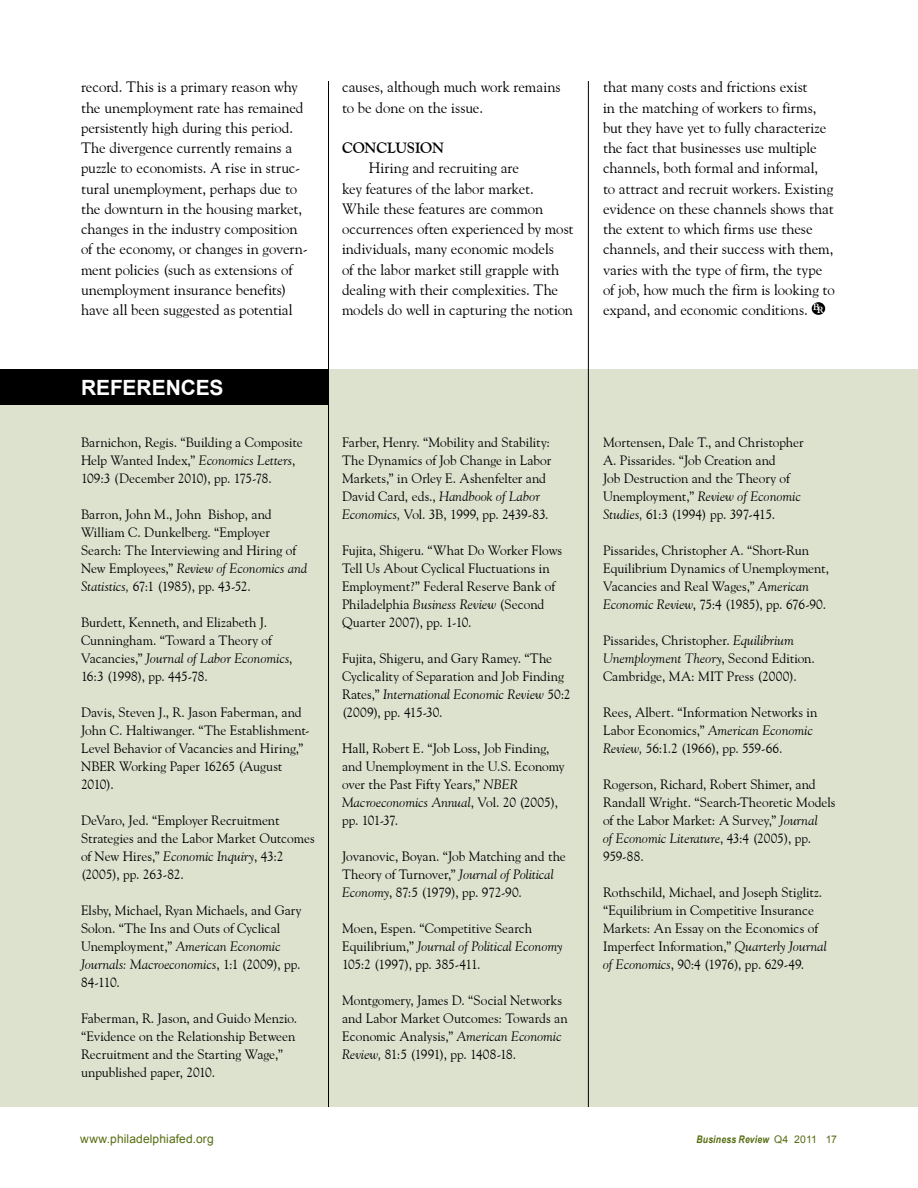
<style>
.page{position:relative;width:918px;height:1188px;background:#fff}
.page>*{position:absolute;margin:0;border:0;box-sizing:border-box;transform-origin:0 0}
.t1{font:700 21px "Arial";color:#fff}
.t2{font:15px/20.2px "Goudy Old Style BT";letter-spacing:-.005em;color:#000}
.t3{font:700 15px "Goudy Old Style BT";letter-spacing:-.01em;color:#000}
.t4{font:13.5px/18px "Goudy Old Style BT";letter-spacing:-.005em;color:#000}
.t5{font:12px "Arial";letter-spacing:.01em;color:#566c11}
.t6{font:italic 700 10.5px "Arial Narrow";letter-spacing:.02em;color:#566c11}
.s1{font-style:italic}
.s2{font-weight:700;font-size:9px;color:#fff}
.s3{font-family:"Arial";font-weight:400;font-style:normal}
</style>
<div class="page">
<div style="left:0;top:369px;width:918px;height:738px;background:#dde2cf"></div>
<hr style="left:588px;top:81px;width:1px;height:1026px;background:#000">
<hr style="left:328px;top:81px;width:1px;height:1026px;background:#000">
<div style="left:812px;top:302px;width:13px;height:13px;background:#000;border-radius:50%"></div>
<div style="left:0;top:369px;width:328px;height:36px;background:#000"></div>
<p class="t2" style="left:81px;top:77px;width:228px">record. This is a primary reason why the unemployment rate has remained persistently high during this period.<br>The divergence currently remains a puzzle to economists. A rise in struc&shy;tural unemployment, perhaps due to the downturn in the housing market, changes in the industry composition of the economy, or changes in govern&shy;ment policies (such as extensions of unemployment insurance benefits) have all been suggested as potential</p>
<p class="t2" style="left:342px;top:77px;width:220px">causes, although much work remains to be done on the issue.</p>
<p class="t3" style="left:342px;top:139px;width:103px">CONCLUSION</p>
<p class="t2" style="left:342px;top:158px;width:233px;text-indent:27px">Hiring and recruiting are<br>key features of the labor market.<br>While these features are common occurrences often experienced by most individuals, many economic models<br>of the labor market still grapple with dealing with their complexities. The models do well in capturing the notion</p>
<h1 class="t1" style="left:81px;top:374px;width:144px">REFERENCES</h1>
<p class="t4" style="left:81px;top:433px;width:223px">Barnichon, Regis. “Building a Composite<br>Help Wanted Index,” <span class="s1">Economics Letters</span>,<br>109:3 (December 2010), pp. 175-78.</p>
<p class="t4" style="left:81px;top:505px;width:228px">Barron, John M., John Bishop, and William C. Dunkelberg. “Employer Search: The Interviewing and Hiring of New Employees,” <span class="s1">Review of Economics and Statistics,</span> 67:1 (1985), pp. 43-52.</p>
<p class="t4" style="left:81px;top:613px;width:213px">Burdett, Kenneth, and Elizabeth J.<br>Cunningham. “Toward a Theory of Vacancies,” <span class="s1">Journal of Labor Economics</span>, 16:3 (1998), pp. 445-78.</p>
<p class="t4" style="left:81px;top:703px;width:230px">Davis, Steven J., R. Jason Faberman, and<br>John C. Haltiwanger. “The Establishment-<br>Level Behavior of Vacancies and Hiring,”<br>NBER Working Paper 16265 (August<br>2010).</p>
<p class="t4" style="left:81px;top:811px;width:235px">DeVaro, Jed. “Employer Recruitment Strategies and the Labor Market Outcomes of New Hires,” <span class="s1">Economic Inquiry</span>, 43:2 (2005), pp. 263-82.</p>
<p class="t4" style="left:81px;top:901px;width:222px">Elsby, Michael, Ryan Michaels, and Gary<br>Solon. “The Ins and Outs of Cyclical<br>Unemployment,” <span class="s1">American Economic<br>Journals: Macroeconomics</span>, 1:1 (2009), pp.<br>84-110.</p>
<p class="t4" style="left:81px;top:1009px;width:218px">Faberman, R. Jason, and Guido Menzio. “Evidence on the Relationship Between Recruitment and the Starting Wage,” unpublished paper, 2010.</p>
<p class="t4" style="left:342px;top:433px;width:211px">Farber, Henry. “Mobility and Stability:<br>The Dynamics of Job Change in Labor Markets,” in Orley E. Ashenfelter and David Card, eds., <span class="s1">Handbook of Labor Economics,</span> Vol. 3B, 1999, pp. 2439-83.</p>
<p class="t4" style="left:342px;top:541px;width:222px">Fujita, Shigeru. “What Do Worker Flows Tell Us About Cyclical Fluctuations in Employment?” Federal Reserve Bank of Philadelphia <span class="s1">Business Review</span> (Second Quarter 2007), pp. 1-10.</p>
<p class="t4" style="left:342px;top:649px;width:230px">Fujita, Shigeru, and Gary Ramey. “The Cyclicality of Separation and Job Finding Rates,” <span class="s1">International Economic Review</span> 50:2 (2009), pp. 415-30.</p>
<p class="t4" style="left:342px;top:739px;width:224px">Hall, Robert E. “Job Loss, Job Finding, and Unemployment in the U.S. Economy over the Past Fifty Years,” <span class="s1">NBER<br>Macroeconomics Annual</span>, Vol. 20 (2005), pp. 101-37.</p>
<p class="t4" style="left:342px;top:847px;width:225px">Jovanovic, Boyan. “Job Matching and the<br>Theory of Turnover,” <span class="s1">Journal of Political<br>Economy</span>, 87:5 (1979), pp. 972-90.</p>
<p class="t4" style="left:342px;top:919px;width:222px">Moen, Espen. “Competitive Search<br>Equilibrium,” <span class="s1">Journal of Political Economy<br></span>105:2 (1997), pp. 385-411.</p>
<p class="t4" style="left:342px;top:991px;width:227px">Montgomery, James D. “Social Networks and Labor Market Outcomes: Towards an Economic Analysis,” <span class="s1">American Economic Review,</span> 81:5 (1991), pp. 1408-18.</p>
<p class="t2" style="left:603px;top:77px;width:233px">that many costs and frictions exist<br>in the matching of workers to firms, but they have yet to fully characterize the fact that businesses use multiple channels, both formal and informal,<br>to attract and recruit workers. Existing evidence on these channels shows that the extent to which firms use these channels, and their success with them, varies with the type of firm, the type of job, how much the firm is looking to expand, and economic conditions. <sup>B</sup><span class="s2">R</span></p>
<p class="t4" style="left:603px;top:433px;width:202px">Mortensen, Dale T., and Christopher A. Pissarides. “Job Creation and<br>Job Destruction and the Theory of Unemployment,” <span class="s1">Review of Economic Studies,</span> 61:3 (1994) pp. 397-415.</p>
<p class="t4" style="left:603px;top:541px;width:228px">Pissarides, Christopher A. “Short-Run Equilibrium Dynamics of Unemployment, Vacancies and Real Wages,” <span class="s1">American Economic Review</span>, 75:4 (1985), pp. 676-90.</p>
<p class="t4" style="left:603px;top:631px;width:213px">Pissarides, Christopher. <span class="s1">Equilibrium<br>Unemployment Theory</span>, Second Edition.<br>Cambridge, MA: MIT Press (2000).</p>
<p class="t4" style="left:603px;top:703px;width:216px">Rees, Albert. “Information Networks in<br>Labor Economics,” <span class="s1">American Economic<br>Review,</span> 56:1.2 (1966), pp. 559-66.</p>
<p class="t4" style="left:603px;top:775px;width:234px">Rogerson, Richard, Robert Shimer, and Randall Wright. “Search-Theoretic Models of the Labor Market: A Survey,” <span class="s1">Journal<br>of Economic Literature</span>, 43:4 (2005), pp.<br>959-88.</p>
<p class="t4" style="left:603px;top:883px;width:225px">Rothschild, Michael, and Joseph Stiglitz. “Equilibrium in Competitive Insurance Markets: An Essay on the Economics of Imperfect Information,” <span class="s1">Quarterly Journal of Economics</span>, 90:4 (1976), pp. 629-49.</p>
<p class="t5" style="left:80px;top:1131px;width:135px">www.philadelphiafed.org</p>
<p class="t6" style="left:696px;top:1131px;width:142px">Business Review <span class="s3">Q4 2011 17</span></p>
</div>
